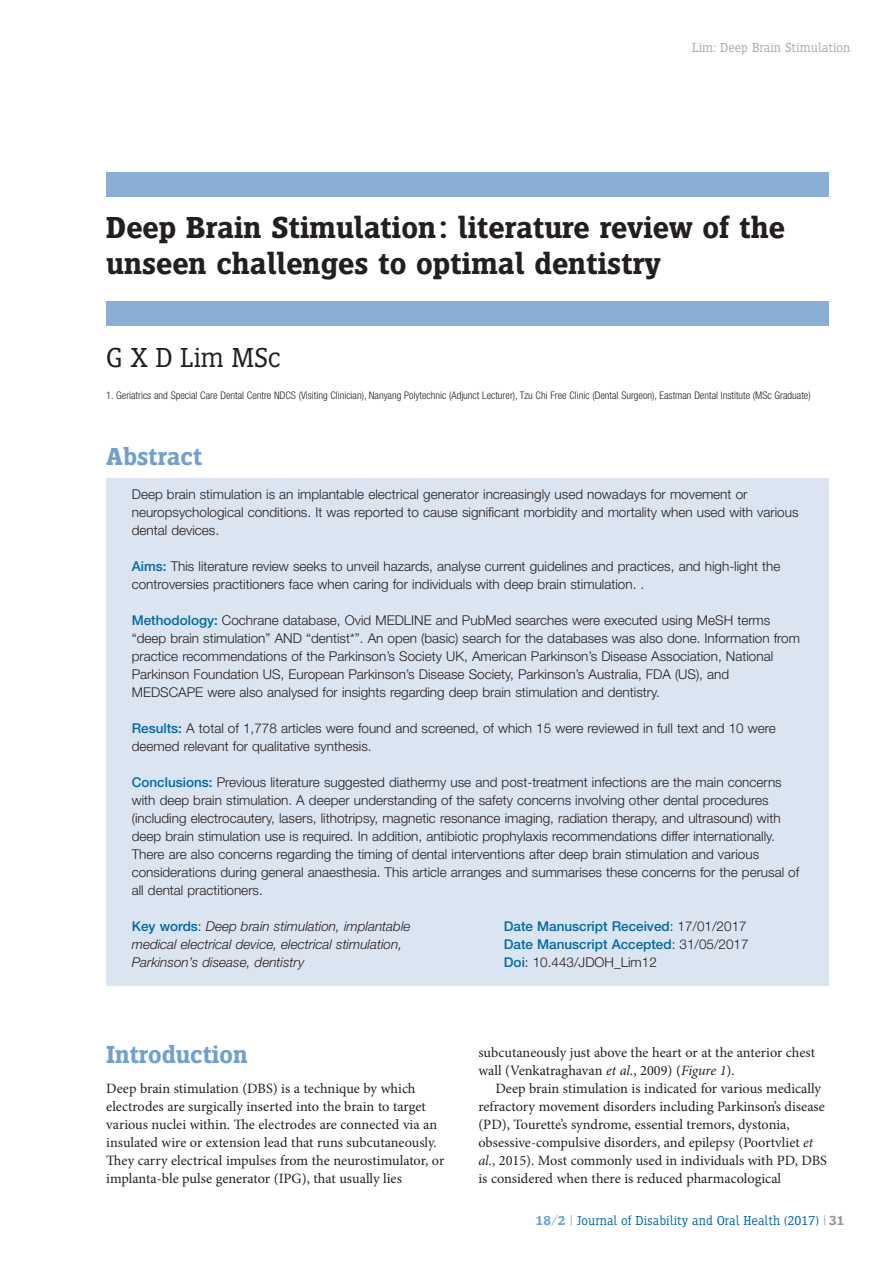
<style>
.page{position:relative;width:893px;height:1263px;background:#fff}
.page>*{position:absolute;margin:0;border:0;box-sizing:border-box;transform-origin:0 0}
.t1{font:600 31.5px/36px "Siseriff LT Std";color:#231f20}
.t2{font:300 28.5px "Siseriff LT Std";letter-spacing:-.01em;color:#231f20}
.t3{font:600 25.5px "Siseriff LT Std";color:#70a0cb}
.t4{font:14.25px/18px "Minion Pro";color:#231f20}
.t5{font:300 13.5px/18px "Helvetica Neue LT Com";color:#231f20}
.t6{font:italic 300 13.5px/18px "Helvetica Neue LT Com";color:#231f20}
.t7{font:500 13.5px/18px "Helvetica Neue LT Com";color:#0068a6}
.t8{font:300 13.5px "Siseriff LT Std";color:#0068a6}
.t9{font:300 13.5px "Siseriff LT Std";color:#a7a9ac}
.t10{font:300 condensed 10.5px "Helvetica Neue LT Com";color:#231f20}
.s1{font-weight:500;color:#0068a6}
.s2{font-weight:500;font-style:normal;color:#0068a6}
.s3{font-style:normal}
.s4{font-weight:300;color:#231f20}
.s5{font-style:italic}
.s6{font-weight:600;color:#70a0cb}
.s7{color:#70a0cb}
.s8{font-weight:600;color:#939598}
</style>
<div class="page">
<div style="left:106px;top:172px;width:723px;height:25px;background:#8aafd4"></div>
<div style="left:106px;top:301px;width:723px;height:24px;background:#8aafd4"></div>
<div style="left:106px;top:479px;width:723px;height:507px;background:#dbe4f1"></div>
<p class="t9" style="left:692px;top:39px;width:160px">Lim: Deep Brain Stimulation</p>
<h1 class="t1" style="left:106px;top:212px;width:680px">Deep Brain Stimulation: literature review of the unseen challenges to optimal dentistry</h1>
<h2 class="t2" style="left:106px;top:340px;width:176px">G X D Lim MSc</h2>
<p class="t10" style="left:106px;top:392px;width:706px">1. Geriatrics and Special Care Dental Centre NDCS (Visiting Clinician), Nanyang Polytechnic (Adjunct Lecturer), Tzu Chi Free Clinic (Dental Surgeon), Eastman Dental Institute (MSc Graduate)</p>
<h3 class="t3" style="left:106px;top:446px;width:97px">Abstract</h3>
<p class="t5" style="left:132px;top:487px;width:668px">Deep brain stimulation is an implantable electrical generator increasingly used nowadays for movement or neuropsychological conditions. It was reported to cause significant morbidity and mortality when used with various dental devices.</p>
<p class="t5" style="left:132px;top:559px;width:650px"><span class="s1">Aims:</span> This literature review seeks to unveil hazards, analyse current guidelines and practices, and high-light the controversies practitioners face when caring for individuals with deep brain stimulation. .</p>
<p class="t5" style="left:132px;top:613px;width:670px"><span class="s1">Methodology:</span> Cochrane database, Ovid MEDLINE and PubMed searches were executed using MeSH terms “deep brain stimulation” AND “dentist*”. An open (basic) search for the databases was also done. Information from practice recommendations of the Parkinson’s Society UK, American Parkinson’s Disease Association, National Parkinson Foundation US, European Parkinson’s Disease Society, Parkinson’s Australia, FDA (US), and MEDSCAPE were also analysed for insights regarding deep brain stimulation and dentistry.</p>
<p class="t5" style="left:132px;top:721px;width:646px"><span class="s1">Results:</span> A total of 1,778 articles were found and screened, of which 15 were reviewed in full text and 10 were deemed relevant for qualitative synthesis.</p>
<p class="t5" style="left:132px;top:775px;width:669px"><span class="s1">Conclusions:</span> Previous literature suggested diathermy use and post-treatment infections are the main concerns with deep brain stimulation. A deeper understanding of the safety concerns involving other dental procedures (including electrocautery, lasers, lithotripsy, magnetic resonance imaging, radiation therapy, and ultrasound) with deep brain stimulation use is required. In addition, antibiotic prophylaxis recommendations differ internationally.<br>There are also concerns regarding the timing of dental interventions after deep brain stimulation and various considerations during general anaesthesia. This article arranges and summarises these concerns for the perusal of all dental practitioners.</p>
<p class="t6" style="left:132px;top:917px;width:280px"><span class="s2">Key words</span><span class="s3">:</span> Deep brain stimulation, implantable medical electrical device, electrical stimulation,<br>Parkinson’s disease, dentistry</p>
<p class="t7" style="left:504px;top:918px;width:246px">Date Manuscript Received<span class="s4">: 17/01/2017<br></span>Date Manuscript Accepted<span class="s4">: 31/05/2017<br></span>Doi<span class="s4">: 10.443/JDOH_Lim12</span></p>
<h3 class="t3" style="left:106px;top:1045px;width:143px">Introduction</h3>
<p class="t4" style="left:106px;top:1081px;width:339px">Deep brain stimulation (DBS) is a technique by which electrodes are surgically inserted into the brain to target various nuclei within. The electrodes are connected via an insulated wire or extension lead that runs subcutaneously.<br>They carry electrical impulses from the neurostimulator, or implanta-ble pulse generator (IPG), that usually lies</p>
<p class="t4" style="left:478px;top:1045px;width:338px">subcutaneously just above the heart or at the anterior chest wall (Venkatraghavan <span class="s5">et al.</span>, 2009) (<span class="s5">Figure 1</span>).</p>
<p class="t4" style="left:478px;top:1081px;width:350px;text-indent:17px">Deep brain stimulation is indicated for various medically refractory movement disorders including Parkinson’s disease (PD), Tourette’s syndrome, essential tremors, dystonia, obsessive-compulsive disorders, and epilepsy (Poortvliet <span class="s5">et al.</span>, 2015). Most commonly used in individuals with PD, DBS is considered when there is reduced pharmacological</p>
<p class="t8" style="left:536px;top:1213px;width:310px"><span class="s6">18/2</span> <span class="s7">|</span> Journal of Disability and Oral Health (2017) <span class="s7">|</span> <span class="s8">31</span></p>
</div>
